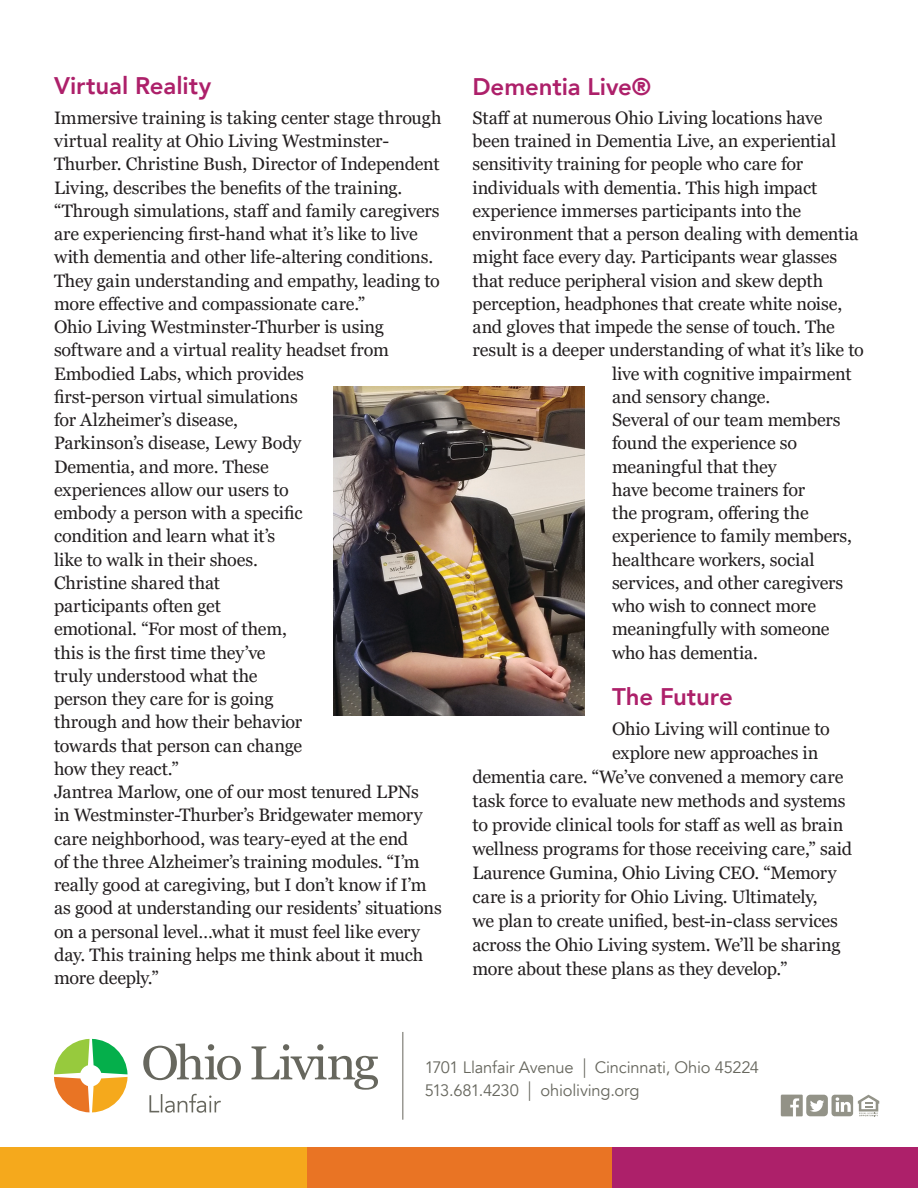
<style>
.page{position:relative;width:918px;height:1188px;background:#fff}
.page>*{position:absolute;margin:0;border:0;box-sizing:border-box;transform-origin:0 0}
.t1{font:800 24px "Avenir";letter-spacing:-.005em;color:#ad206a}
.t2{font:18px/23.2px "Georgia Pro";letter-spacing:-.005em;color:#231f20}
.t3{font:16.5px/22.5px "Avenir";letter-spacing:-.01em;color:#67675e}
.s1{font-weight:300;font-size:19.5px}
</style>
<div class="page">
<img style="left:333px;top:387px;width:252px;height:329px">
<svg style="left:143px;top:1043px;width:98px;height:37px"></svg>
<svg style="left:252px;top:1044px;width:126px;height:46px"></svg>
<svg style="left:54px;top:1039px;width:74px;height:73px"></svg>
<svg style="left:149px;top:1094px;width:72px;height:19px"></svg>
<hr style="left:402px;top:1032px;width:1px;height:88px;background:#67665d">
<svg style="left:781px;top:1095px;width:98px;height:21px"></svg>
<div style="left:612px;top:1148px;width:306px;height:40px;background:#ad206a"></div>
<div style="left:306px;top:1148px;width:306px;height:40px;background:#e97424"></div>
<div style="left:0;top:1148px;width:306px;height:40px;background:#f5a91c"></div>
<h1 class="t1" style="left:54px;top:64px;width:159px">Virtual Reality</h1>
<p class="t2" style="left:54px;top:107px;width:389px">Immersive training is taking center stage through virtual reality at Ohio Living Westminster-Thurber. Christine Bush, Director of Independent Living, describes the benefits of the training. “Through simulations, staff and family caregivers are experiencing first-hand what it’s like to live with dementia and other life-altering conditions.<br>They gain understanding and empathy, leading to more effective and compassionate care.”<br>Ohio Living Westminster-Thurber is using software and a virtual reality headset from Embodied Labs, which provides<br>first-person virtual simulations<br>for Alzheimer’s disease,<br>Parkinson’s disease, Lewy Body<br>Dementia, and more. These<br>experiences allow our users to<br>embody a person with a specific<br>condition and learn what it’s<br>like to walk in their shoes.<br>Christine shared that<br>participants often get<br>emotional. “For most of them,<br>this is the first time they’ve<br>truly understood what the<br>person they care for is going<br>through and how their behavior<br>towards that person can change<br>how they react.”<br>Jantrea Marlow, one of our most tenured LPNs<br>in Westminster-Thurber’s Bridgewater memory care neighborhood, was teary-eyed at the end<br>of the three Alzheimer’s training modules. “I’m really good at caregiving, but I don’t know if I’m as good at understanding our residents’ situations on a personal level…what it must feel like every day. This training helps me think about it much more deeply.”</p>
<h1 class="t1" style="left:472px;top:64px;width:180px">Dementia Live®</h1>
<p class="t2" style="left:472px;top:107px;width:352px">Staff at numerous Ohio Living locations have</p>
<p class="t2" style="left:472px;top:130px;width:365px">been trained in Dementia Live, an experiential</p>
<p class="t2" style="left:472px;top:153px;width:332px">sensitivity training for people who care for</p>
<p class="t2" style="left:472px;top:176px;width:347px">individuals with dementia. This high impact</p>
<p class="t2" style="left:472px;top:200px;width:330px">experience immerses participants into the</p>
<p class="t2" style="left:472px;top:223px;width:388px">environment that a person dealing with dementia</p>
<p class="t2" style="left:472px;top:246px;width:366px">might face every day. Participants wear glasses</p>
<p class="t2" style="left:472px;top:269px;width:352px">that reduce peripheral vision and skew depth</p>
<p class="t2" style="left:472px;top:293px;width:371px">perception, headphones that create white noise,</p>
<p class="t2" style="left:472px;top:316px;width:364px">and gloves that impede the sense of touch. The</p>
<p class="t2" style="left:472px;top:339px;width:393px">result is a deeper understanding of what it’s like to</p>
<p class="t2" style="left:612px;top:362px;width:241px">live with cognitive impairment</p>
<p class="t2" style="left:612px;top:386px;width:160px">and sensory change.</p>
<p class="t2" style="left:612px;top:409px;width:230px">Several of our team members</p>
<p class="t2" style="left:612px;top:432px;width:187px">found the experience so</p>
<p class="t2" style="left:612px;top:455px;width:166px">meaningful that they</p>
<p class="t2" style="left:612px;top:479px;width:195px">have become trainers for</p>
<p class="t2" style="left:612px;top:502px;width:198px">the program, offering the</p>
<p class="t2" style="left:612px;top:525px;width:242px">experience to family members,</p>
<p class="t2" style="left:612px;top:548px;width:204px">healthcare workers, social</p>
<p class="t2" style="left:612px;top:572px;width:233px">services, and other caregivers</p>
<p class="t2" style="left:612px;top:595px;width:206px">who wish to connect more</p>
<p class="t2" style="left:612px;top:618px;width:219px">meaningfully with someone</p>
<p class="t2" style="left:612px;top:641px;width:148px">who has dementia.</p>
<h1 class="t1" style="left:612px;top:675px;width:122px">The Future</h1>
<p class="t2" style="left:612px;top:718px;width:220px">Ohio Living will continue to</p>
<p class="t2" style="left:612px;top:742px;width:208px">explore new approaches in</p>
<p class="t2" style="left:472px;top:766px;width:372px">dementia care. “We’ve convened a memory care</p>
<p class="t2" style="left:472px;top:790px;width:375px">task force to evaluate new methods and systems</p>
<p class="t2" style="left:472px;top:814px;width:372px">to provide clinical tools for staff as well as brain</p>
<p class="t2" style="left:472px;top:838px;width:381px">wellness programs for those receiving care,” said</p>
<p class="t2" style="left:472px;top:862px;width:366px">Laurence Gumina, Ohio Living CEO. “Memory</p>
<p class="t2" style="left:472px;top:886px;width:347px">care is a priority for Ohio Living. Ultimately,</p>
<p class="t2" style="left:472px;top:910px;width:367px">we plan to create unified, best-in-class services</p>
<p class="t2" style="left:472px;top:934px;width:370px">across the Ohio Living system. We’ll be sharing</p>
<p class="t2" style="left:472px;top:958px;width:316px">more about these plans as they develop.”</p>
<p class="t3" style="left:425px;top:1057px;width:336px">1701 Llanfair Avenue <span class="s1">|</span> Cincinnati, Ohio 45224<br>513.681.4230 <span class="s1">|</span> ohioliving.org</p>
</div>
